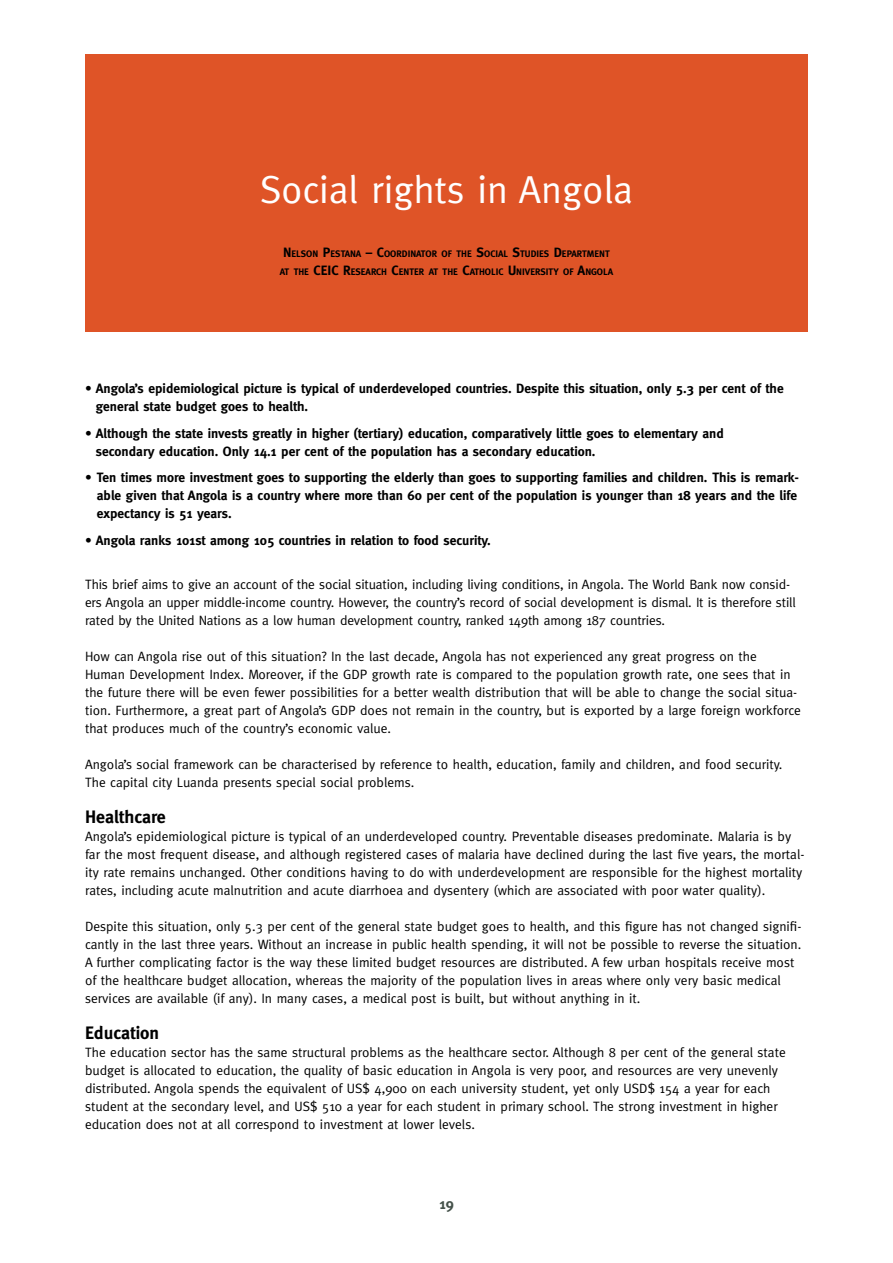
<style>
.page{position:relative;width:893px;height:1263px;background:#fff}
.page>*{position:absolute;margin:0;border:0;box-sizing:border-box;transform-origin:0 0}
.t1{font:39px "Meta";color:#fff}
.t2{font:700 18px "Meta";color:#000}
.t3{font:700 15px "Meta";color:#44514a}
.t4{font:13.5px/18px "Meta";color:#000}
.t5{font:700 13.5px/18px "Meta";color:#000}
.t6{font:700 9.45px/18px "Meta";color:#000;text-align:center}
.s1{font-size:13.5px}
</style>
<div class="page">
<div style="left:85px;top:54px;width:723px;height:278px;background:#df5427"></div>
<h1 class="t1" style="left:260px;top:167px;width:374px">Social rights in Angola</h1>
<p class="t6" style="left:280px;top:245px;width:335px"><span class="s1">N</span> ELSON <span class="s1">P</span>ESTANA <span class="s1">– C</span>OORDINATOR OF THE <span class="s1">S</span>OCIAL <span class="s1">S</span>TUDIES <span class="s1">D</span>EPARTMENT<br>AT THE <span class="s1">CEIC R</span>ESEARCH <span class="s1">C</span>ENTER AT THE <span class="s1">C</span>ATHOLIC <span class="s1">U</span>NIVERSITY OF <span class="s1">A</span>NGOLA</p>
<p class="t5" style="left:96px;top:379px;width:689px;text-indent:-11px">• Angola’s epidemiological picture is typical of underdeveloped countries. Despite this situation, only 5.3 per cent of the general state budget goes to health.</p>
<p class="t5" style="left:96px;top:424px;width:630px;text-indent:-11px">• Although the state invests greatly in higher (tertiary) education, comparatively little goes to elementary and secondary education. Only 14.1 per cent of the population has a secondary education.</p>
<p class="t5" style="left:97px;top:468px;width:704px;text-indent:-12px">• Ten times more investment goes to supporting the elderly than goes to supporting families and children. This is remark&shy;able given that Angola is a country where more than 60 per cent of the population is younger than 18 years and the life expectancy is 51 years.</p>
<p class="t5" style="left:85px;top:531px;width:407px">• Angola ranks 101st among 105 countries in relation to food security.</p>
<p class="t4" style="left:85px;top:575px;width:712px">This brief aims to give an account of the social situation, including living conditions, in Angola. The World Bank now consid&shy;ers Angola an upper middle-income country. However, the country’s record of social development is dismal. It is therefore still rated by the United Nations as a low human development country, ranked 149th among 187 countries.</p>
<p class="t4" style="left:85px;top:647px;width:717px">How can Angola rise out of this situation? In the last decade, Angola has not experienced any great progress on the<br>Human Development Index. Moreover, if the GDP growth rate is compared to the population growth rate, one sees that in the future there will be even fewer possibilities for a better wealth distribution that will be able to change the social situa&shy;tion. Furthermore, a great part of Angola’s GDP does not remain in the country, but is exported by a large foreign workforce that produces much of the country’s economic value.</p>
<p class="t4" style="left:85px;top:755px;width:699px">Angola’s social framework can be characterised by reference to health, education, family and children, and food security.<br>The capital city Luanda presents special social problems.</p>
<h2 class="t2" style="left:85px;top:806px;width:82px">Healthcare</h2>
<p class="t4" style="left:85px;top:827px;width:721px">Angola’s epidemiological picture is typical of an underdeveloped country. Preventable diseases predominate. Malaria is by far the most frequent disease, and although registered cases of malaria have declined during the last five years, the mortal&shy;ity rate remains unchanged. Other conditions having to do with underdevelopment are responsible for the highest mortality rates, including acute malnutrition and acute diarrhoea and dysentery (which are associated with poor water quality).</p>
<p class="t4" style="left:85px;top:917px;width:718px">Despite this situation, only 5.3 per cent of the general state budget goes to health, and this figure has not changed signifi&shy;cantly in the last three years. Without an increase in public health spending, it will not be possible to reverse the situation.<br>A further complicating factor is the way these limited budget resources are distributed. A few urban hospitals receive most of the healthcare budget allocation, whereas the majority of the population lives in areas where only very basic medical services are available (if any). In many cases, a medical post is built, but without anything in it.</p>
<h2 class="t2" style="left:85px;top:1022px;width:76px">Education</h2>
<p class="t4" style="left:85px;top:1043px;width:702px">The education sector has the same structural problems as the healthcare sector. Although 8 per cent of the general state budget is allocated to education, the quality of basic education in Angola is very poor, and resources are very unevenly distributed. Angola spends the equivalent of US$ 4,900 on each university student, yet only USD$ 154 a year for each student at the secondary level, and US$ 510 a year for each student in primary school. The strong investment in higher education does not at all correspond to investment at lower levels.</p>
<p class="t3" style="left:439px;top:1195px;width:16px">19</p>
</div>
